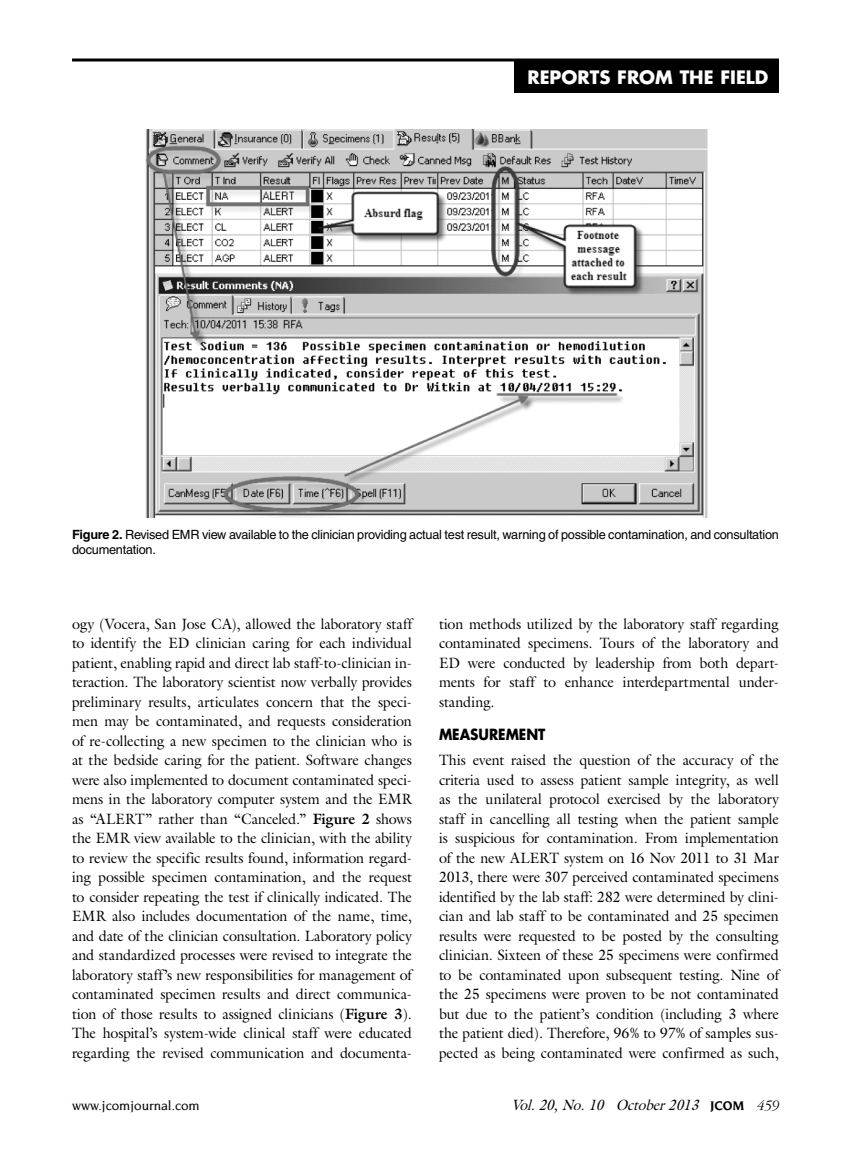
<style>
.page{position:relative;width:851px;height:1161px;background:#fff}
.page>*{position:absolute;margin:0;border:0;box-sizing:border-box;transform-origin:0 0}
.t1{font:700 18px "Futura";color:#fff}
.t2{font:15px/19.5px "Galliard";letter-spacing:-.01em;color:#000;text-align:justify;scale:.95 1}
.t3{font:italic 15px "Galliard";color:#000;scale:.9 1}
.t4{font:700 15px "Futura";color:#000;scale:.9 1}
.t5{font:500 13.5px "Novarese";color:#000}
.t6{font:12.75px/15.8px "Helvetica";letter-spacing:-.02em;color:#000}
.s1{font-weight:700}
.s2{font-family:"Novarese";font-weight:700;font-style:normal;font-size:13.5px}
.s3{font-family:"Garamond";font-weight:300}
</style>
<div class="page">
<div style="left:515px;top:60px;width:263px;height:33px;background:#000"></div>
<svg style="left:72px;top:58px;width:443px;height:4px;background:#3f3f3f"></svg>
<svg style="left:515px;top:58px;width:264px;height:4px"></svg>
<img style="left:145px;top:129px;width:562px;height:389px">
<p class="t1" style="left:527px;top:64px;width:242px">REPORTS FROM THE FIELD</p>
<p class="t6" style="left:72px;top:526px;width:708px"><span class="s1">Figure 2.</span> Revised EMR view available to the clinician providing actual test result, warning of possible contamination, and consultation documentation.</p>
<p class="t2" style="left:72px;top:613px;width:359px">ogy (Vocera, San Jose CA), allowed the laboratory staff to identify the ED clinician caring for each individual patient, enabling rapid and direct lab staff-to-clinician in&shy;teraction. The laboratory scientist now verbally provides preliminary results, articulates concern that the speci&shy;men may be contaminated, and requests consideration of re-collecting a new specimen to the clinician who is at the bedside caring for the patient. Software changes were also implemented to document contaminated speci&shy;mens in the laboratory computer system and the EMR as “ALERT” rather than “Canceled.” <span class="s1">Figure 2</span> shows the EMR view available to the clinician, with the ability to review the specific results found, information regard&shy;ing possible specimen contamination, and the request to consider repeating the test if clinically indicated. The EMR also includes documentation of the name, time, and date of the clinician consultation. Laboratory policy and standardized processes were revised to integrate the laboratory staff’s new responsibilities for management of contaminated specimen results and direct communica&shy;tion of those results to assigned clinicians (<span class="s1">Figure 3</span>).<br>The hospital’s system-wide clinical staff were educated regarding the revised communication and documenta-</p>
<p class="t2" style="left:439px;top:613px;width:359px">tion methods utilized by the laboratory staff regarding contaminated specimens. Tours of the laboratory and ED were conducted by leadership from both depart&shy;ments for staff to enhance interdepartmental under&shy;standing.</p>
<p class="t4" style="left:439px;top:723px;width:120px">MEASUREMENT</p>
<p class="t2" style="left:439px;top:750px;width:359px">This event raised the question of the accuracy of the criteria used to assess patient sample integrity, as well as the unilateral protocol exercised by the laboratory staff in cancelling all testing when the patient sample is suspicious for contamination. From implementation of the new ALERT system on 16 Nov 2011 to 31 Mar 2013, there were 307 perceived contaminated specimens identified by the lab staff: 282 were determined by clini&shy;cian and lab staff to be contaminated and 25 specimen results were requested to be posted by the consulting clinician. Sixteen of these 25 specimens were confirmed to be contaminated upon subsequent testing. Nine of the 25 specimens were proven to be not contaminated but due to the patient’s condition (including 3 where the patient died). Therefore, 96% to 97% of samples sus&shy;pected as being contaminated were confirmed as such,</p>
<p class="t5" style="left:72px;top:1098px;width:129px">www.jcomjournal.com</p>
<p class="t3" style="left:511px;top:1095px;width:299px">Vol.20,No.10 October2013 <span class="s2">J C O M</span> <span class="s3">4 5 9</span></p>
</div>
